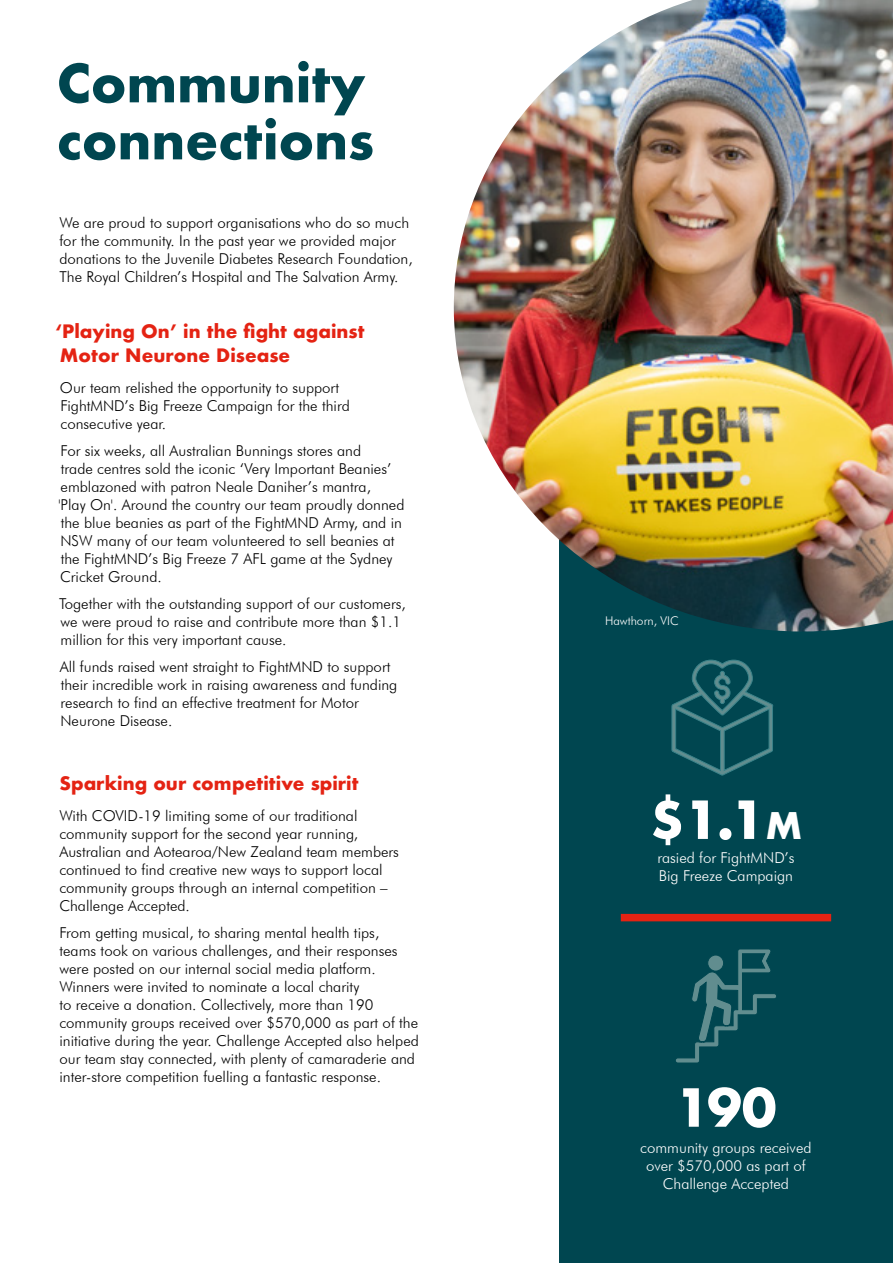
<style>
.page{position:relative;width:893px;height:1263px;background:#fff}
.page>*{position:absolute;margin:0;border:0;box-sizing:border-box;transform-origin:0 0}
.t1{font:700 51px/57px "Futura";color:#004650}
.t2{font:700 51px "Futura";color:#fff}
.t3{font:700 18px/24px "Futura";color:#e42313}
.t4{font:300 15px/18px "Futura BT";color:#000}
.t5{font:300 15px/18px "Futura BT";color:#fff;text-align:center}
.t6{font:300 12px "Futura BT";color:#fff}
.s1{font-size:35.7px}
</style>
<div class="page">
<div style="left:560px;top:535px;width:333px;height:728px;background:#004650"></div>
<img style="left:454px;top:0;width:439px;height:631px">
<div style="left:621px;top:914px;width:210px;height:7px;background:#e42313"></div>
<svg style="left:671px;top:659px;width:102px;height:117px"></svg>
<svg style="left:676px;top:949px;width:100px;height:114px"></svg>
<h1 class="t1" style="left:57px;top:55px;width:319px">Community connections</h1>
<p class="t4" style="left:59px;top:213px;width:355px">We are proud to support organisations who do so much for the community. In the past year we provided major donations to the Juvenile Diabetes Research Foundation, The Royal Children’s Hospital and The Salvation Army.</p>
<p class="t3" style="left:55px;top:319px;width:311px">‘Playing On’ in the fight against<br>Motor Neurone Disease</p>
<p class="t4" style="left:60px;top:378px;width:291px">Our team relished the opportunity to support<br>FightMND’s Big Freeze Campaign for the third consecutive year.</p>
<p class="t4" style="left:59px;top:441px;width:347px">For six weeks, all Australian Bunnings stores and<br>trade centres sold the iconic ‘Very Important Beanies’ emblazoned with patron Neale Daniher’s mantra,<br>'Play On'. Around the country our team proudly donned the blue beanies as part of the FightMND Army, and in NSW many of our team volunteered to sell beanies at the FightMND’s Big Freeze 7 AFL game at the Sydney Cricket Ground.</p>
<p class="t4" style="left:59px;top:594px;width:348px">Together with the outstanding support of our customers, we were proud to raise and contribute more than $1.1 million for this very important cause.</p>
<p class="t4" style="left:60px;top:657px;width:339px">All funds raised went straight to FightMND to support their incredible work in raising awareness and funding research to find an effective treatment for Motor Neurone Disease.</p>
<p class="t3" style="left:59px;top:771px;width:301px">Sparking our competitive spirit</p>
<p class="t4" style="left:59px;top:806px;width:341px">With COVID-19 limiting some of our traditional community support for the second year running, Australian and Aotearoa/New Zealand team members continued to find creative new ways to support local community groups through an internal competition – Challenge Accepted.</p>
<p class="t4" style="left:59px;top:923px;width:361px">From getting musical, to sharing mental health tips, teams took on various challenges, and their responses were posted on our internal social media platform.<br>Winners were invited to nominate a local charity<br>to receive a donation. Collectively, more than 190 community groups received over $570,000 as part of the initiative during the year. Challenge Accepted also helped our team stay connected, with plenty of camaraderie and inter-store competition fuelling a fantastic response.</p>
<p class="t6" style="left:605px;top:614px;width:75px">Hawthorn, VIC</p>
<h1 class="t2" style="left:650px;top:783px;width:154px">$1.1<span class="s1">m</span></h1>
<p class="t5" style="left:657px;top:848px;width:139px;text-align:left">rasied for FightMND’s<br>Big Freeze Campaign</p>
<h1 class="t2" style="left:675px;top:1071px;width:103px">190</h1>
<p class="t5" style="left:640px;top:1138px;width:173px">community groups received over $570,000 as part of<br>Challenge Accepted</p>
</div>
